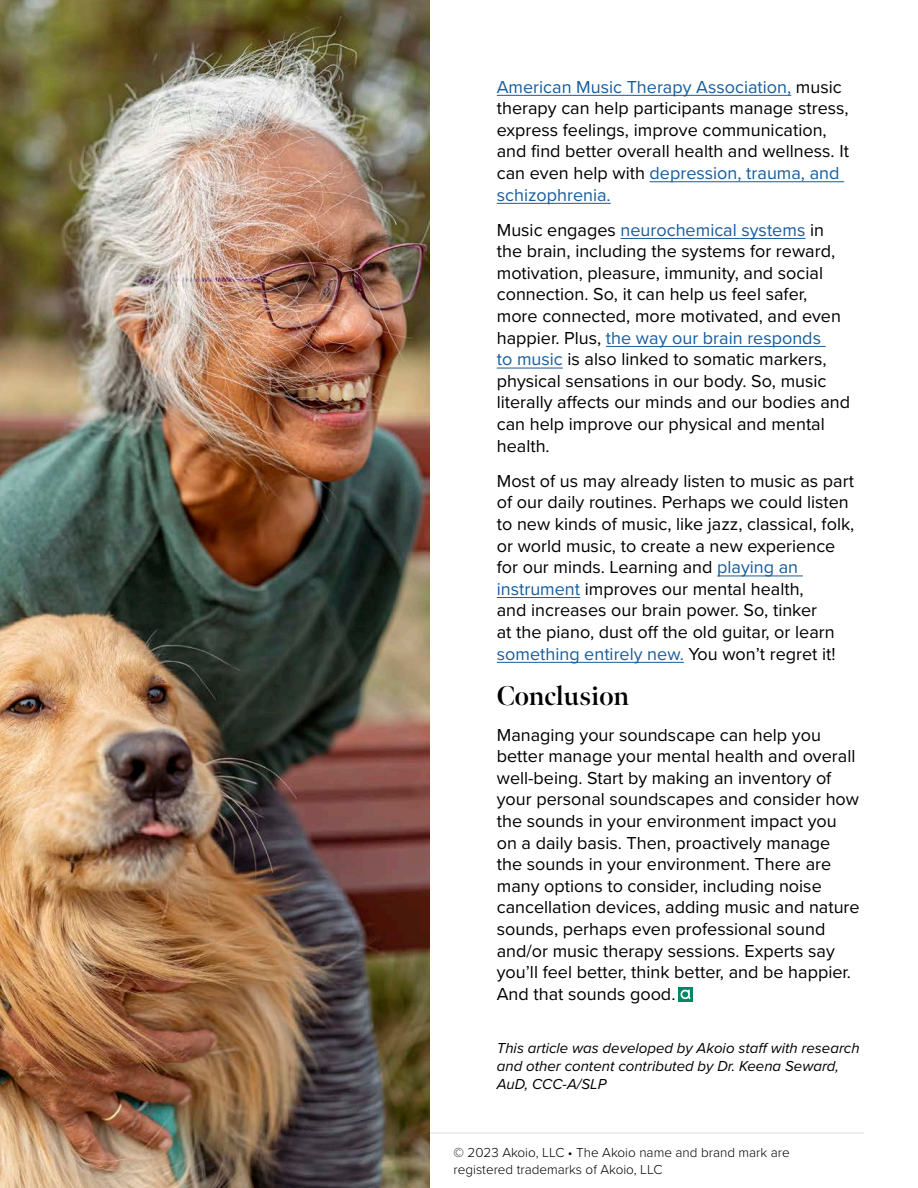
<style>
.page{position:relative;width:918px;height:1188px;background:#fff}
.page>*{position:absolute;margin:0;border:0;box-sizing:border-box;transform-origin:0 0}
.t1{font:700 27px "Meno Banner";color:#000}
.t2{font:18px/21.6px "Proxima Nova";color:#000}
.t3{font:italic 15px/18px "Proxima Nova";color:#000}
.t4{font:300 13.5px/16.2px "Proxima Nova";color:#000}
.s1{color:#175d9e}
</style>
<div class="page">
<hr style="left:54px;top:1133px;width:810px;height:1px;background:#dcdddf">
<img style="left:1px;top:0;width:429px;height:1188px">
<hr style="left:497px;top:95px;width:294px;height:1px;background:#175d9e">
<hr style="left:650px;top:181px;width:194px;height:1px;background:#175d9e">
<hr style="left:497px;top:203px;width:114px;height:1px;background:#175d9e">
<hr style="left:621px;top:238px;width:184px;height:1px;background:#175d9e">
<hr style="left:606px;top:346px;width:220px;height:1px;background:#175d9e">
<hr style="left:497px;top:368px;width:66px;height:1px;background:#175d9e">
<hr style="left:717px;top:575px;width:86px;height:1px;background:#175d9e">
<hr style="left:497px;top:597px;width:83px;height:1px;background:#175d9e">
<hr style="left:497px;top:662px;width:187px;height:1px;background:#175d9e">
<svg style="left:678px;top:987px;width:15px;height:15px"></svg>
<svg style="left:681px;top:990px;width:10px;height:9px"></svg>
<p class="t2" style="left:497px;top:75px;width:354px"><span class="s1">American Music Therapy Association,</span> music therapy can help participants manage stress, express feelings, improve communication, and find better overall health and wellness. It can even help with <span class="s1">depression, trauma, and schizophrenia.</span></p>
<p class="t2" style="left:497px;top:218px;width:355px">Music engages <span class="s1">neurochemical systems</span> in the brain, including the systems for reward, motivation, pleasure, immunity, and social connection. So, it can help us feel safer, more connected, more motivated, and even happier. Plus, <span class="s1">the way our brain responds<br>to music</span> is also linked to somatic markers, physical sensations in our body. So, music literally affects our minds and our bodies and can help improve our physical and mental health.</p>
<p class="t2" style="left:497px;top:469px;width:359px">Most of us may already listen to music as part of our daily routines. Perhaps we could listen to new kinds of music, like jazz, classical, folk, or world music, to create a new experience for our minds. Learning and <span class="s1">playing an instrument</span> improves our mental health,<br>and increases our brain power. So, tinker<br>at the piano, dust off the old guitar, or learn <span class="s1">something entirely new.</span> You won’t regret it!</p>
<p class="t1" style="left:497px;top:679px;width:134px">Conclusion</p>
<p class="t2" style="left:497px;top:723px;width:364px">Managing your soundscape can help you better manage your mental health and overall well-being. Start by making an inventory of your personal soundscapes and consider how the sounds in your environment impact you on a daily basis. Then, proactively manage the sounds in your environment. There are many options to consider, including noise cancellation devices, adding music and nature sounds, perhaps even professional sound and/or music therapy sessions. Experts say you’ll feel better, think better, and be happier.<br>And that sounds good.</p>
<p class="t3" style="left:497px;top:1038px;width:364px">This article was developed by Akoio staff with research and other content contributed by Dr. Keena Seward,<br>AuD, CCC-A/SLP</p>
<p class="t4" style="left:454px;top:1144px;width:338px">© 2023 Akoio, LLC • The Akoio name and brand mark are registered trademarks of Akoio, LLC</p>
</div>
